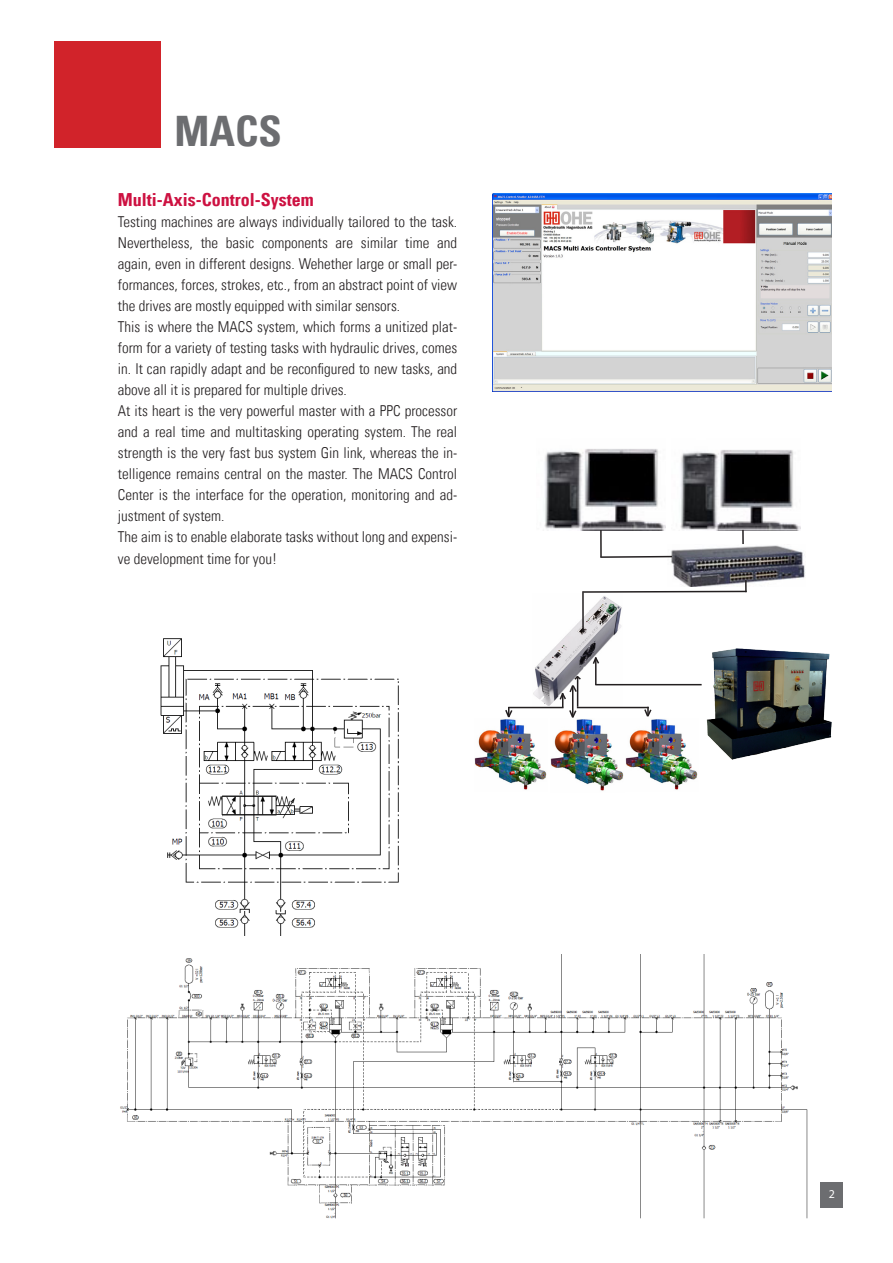
<style>
.page{position:relative;width:893px;height:1263px;background:#fff}
.page>*{position:absolute;margin:0;border:0;box-sizing:border-box;transform-origin:0 0}
.t1{font:42px "Univers Com 67 Bold Cond";color:#6c6d70}
.t2{font:18px "Univers Com 67 Bold Cond";color:#cd1141}
.t3{font:15px/21px "Univers Com 47 Light Cond";color:#231f20}
.t4{font:12px "Myriad Pro";color:#fff}
</style>
<div class="page">
<img style="left:120px;top:955px;width:701px;height:264px">
<div style="left:54px;top:42px;width:106px;height:106px;background:#d1232a"></div>
<div style="left:821px;top:1182px;width:22px;height:25px;background:#6c6d70"></div>
<img style="left:544px;top:449px;width:122px;height:81px">
<img style="left:680px;top:450px;width:121px;height:80px">
<img style="left:671px;top:545px;width:134px;height:38px">
<img style="left:533px;top:596px;width:90px;height:110px">
<img style="left:474px;top:719px;width:73px;height:71px">
<hr style="left:600px;top:530px;width:2px;height:27px;background:#231f20">
<hr style="left:582px;top:591px;width:2px;height:41px;background:#231f20">
<img style="left:706px;top:648px;width:126px;height:112px">
<hr style="left:508px;top:707px;width:55px;height:1px;background:#231f20">
<svg style="left:591px;top:655px;width:10px;height:30px"></svg>
<hr style="left:595px;top:684px;width:107px;height:1px;background:#231f20">
<svg style="left:742px;top:530px;width:2px;height:14px"></svg>
<svg style="left:582px;top:580px;width:166px;height:13px"></svg>
<svg style="left:600px;top:555px;width:74px;height:4px"></svg>
<img style="left:551px;top:719px;width:147px;height:72px">
<hr style="left:577px;top:707px;width:72px;height:1px;background:#231f20">
<svg style="left:643px;top:707px;width:9px;height:10px"></svg>
<img style="left:160px;top:638px;width:239px;height:297px">
<svg style="left:558px;top:674px;width:24px;height:44px"></svg>
<svg style="left:505px;top:708px;width:9px;height:10px"></svg>
<img style="left:492px;top:193px;width:339px;height:199px">
<h1 class="t1" style="left:174px;top:105px;width:109px">MACS</h1>
<p class="t2" style="left:118px;top:189px;width:198px">Multi-Axis-Control-System</p>
<p class="t3" style="left:118px;top:212px;width:341px">Testing machines are always individually tailored to the task.<br>Nevertheless, the basic components are similar time and again, even in different designs. Wehether large or small per&shy;formances, forces, strokes, etc., from an abstract point of view the drives are mostly equipped with similar sensors.<br>This is where the MACS system, which forms a unitized plat&shy;form for a variety of testing tasks with hydraulic drives, comes in. It can rapidly adapt and be reconfigured to new tasks, and above all it is prepared for multiple drives.<br>At its heart is the very powerful master with a PPC processor and a real time and multitasking operating system. The real strength is the very fast bus system Gin link, whereas the in&shy;telligence remains central on the master. The MACS Control Center is the interface for the operation, monitoring and ad&shy;justment of system.<br>The aim is to enable elaborate tasks without long and expensi&shy;ve development time for you!</p>
<p class="t4" style="left:829px;top:1186px;width:8px">2</p>
</div>
